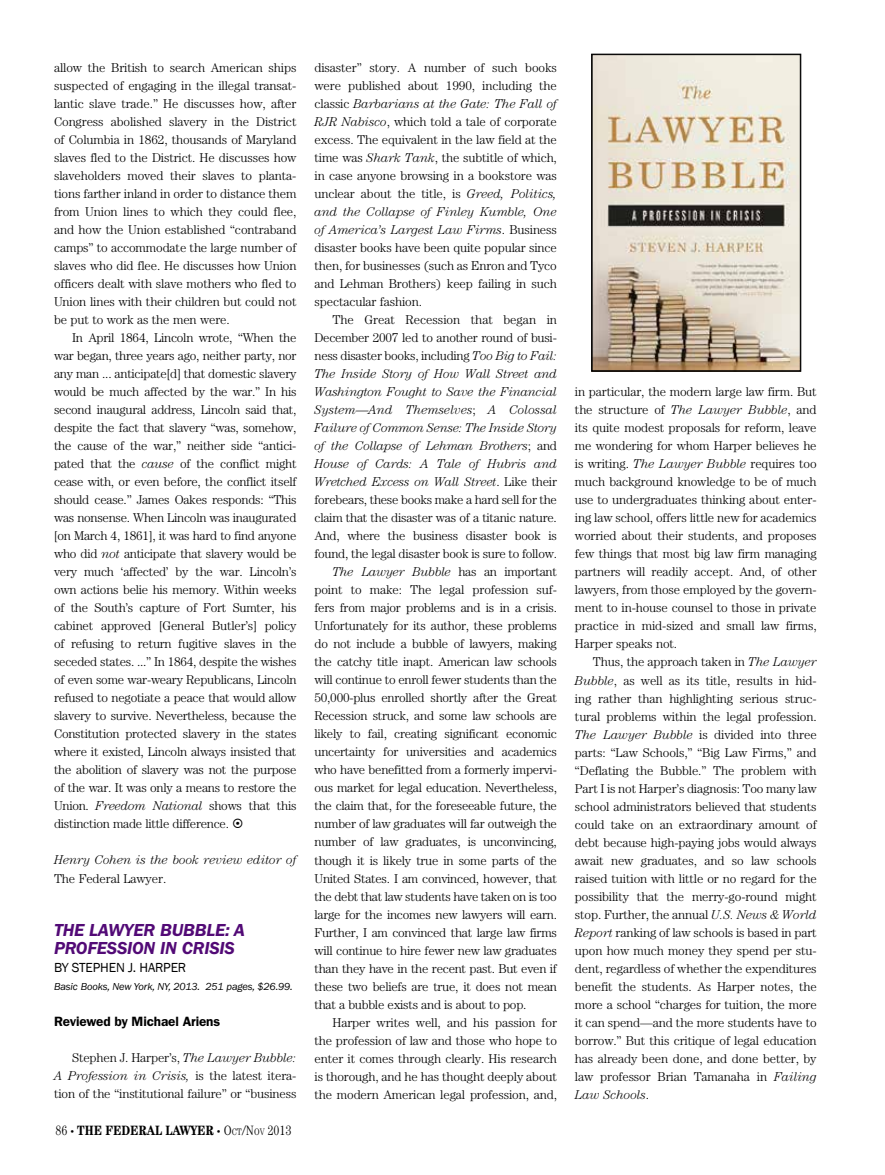
<style>
.page{position:relative;width:885px;height:1175px;background:#fff}
.page>*{position:absolute;margin:0;border:0;box-sizing:border-box;transform-origin:0 0}
.t1{font:italic 600 18px "Franklin Gothic";letter-spacing:-.01em;color:#520a76}
.t2{font:700 condensed 13.5px "Century";color:#000}
.t3{font:600 13.5px "Franklin Gothic";letter-spacing:-.01em;color:#000}
.t4{font:13.5px "Franklin Gothic";color:#000}
.t5{font:300 12.75px/18px "Century";letter-spacing:-.02em;color:#000;text-align:justify}
.t6{font:italic 300 12.75px "Century";letter-spacing:-.02em;color:#000}
.t7{font:italic 300 12.75px "Century";color:#000}
.t8{font:italic 10.5px "Franklin Gothic";letter-spacing:-.01em;color:#000}
.s1{font-style:italic}
.s2{font-weight:300}
.s3{font-weight:300;font-size:7.5px}
.s4{font-weight:300;font-size:9.45px}
.s5{font-style:normal}
</style>
<div class="page">
<img style="left:591px;top:54px;width:209px;height:315px">
<div style="left:591px;top:55px;width:209px;height:316px;border:1px solid #000"></div>
<p class="t5" style="left:54px;top:58px;width:244px">allow the British to search American ships suspected of engaging in the illegal transat&shy;lantic slave trade.” He discusses how, after Congress abolished slavery in the District of Columbia in 1862, thousands of Maryland slaves fled to the District. He discusses how slaveholders moved their slaves to planta&shy;tions farther inland in order to distance them from Union lines to which they could flee, and how the Union established “contraband camps” to accommodate the large number of slaves who did flee. He discusses how Union officers dealt with slave mothers who fled to Union lines with their children but could not be put to work as the men were.</p>
<p class="t5" style="left:54px;top:329px;width:244px;text-indent:18px">In April 1864, Lincoln wrote, “When the war began, three years ago, neither party, nor any man ... anticipate[d] that domestic slavery would be much affected by the war.” In his second inaugural address, Lincoln said that, despite the fact that slavery “was, somehow, the cause of the war,” neither side “antici&shy;pated that the <span class="s1">cause</span> of the conflict might cease with, or even before, the conflict itself should cease.” James Oakes responds: “This was nonsense. When Lincoln was inaugurated [on March 4, 1861], it was hard to find anyone who did <span class="s1">not</span> anticipate that slavery would be very much ‘affected’ by the war. Lincoln’s own actions belie his memory. Within weeks of the South’s capture of Fort Sumter, his cabinet approved [General Butler’s] policy of refusing to return fugitive slaves in the seceded states. ...” In 1864, despite the wishes of even some war-weary Republicans, Lincoln refused to negotiate a peace that would allow slavery to survive. Nevertheless, because the Constitution protected slavery in the states where it existed, Lincoln always insisted that the abolition of slavery was not the purpose of the war. It was only a means to restore the Union. <span class="s1">Freedom National</span> shows that this distinction made little difference.</p>
<p class="t6" style="left:54px;top:853px;width:244px">Henry Cohen is the book review editor of</p>
<p class="t5" style="left:54px;top:869px;width:114px">The Federal Lawyer.</p>
<h1 class="t1" style="left:54px;top:920px;width:48px">THE LAW</h1>
<h1 class="t1" style="left:124px;top:920px;width:122px">YER BUBBLE: A</h1>
<h1 class="t1" style="left:54px;top:938px;width:45px">PROFESS</h1>
<h1 class="t1" style="left:127px;top:938px;width:107px">ION IN CRISIS</h1>
<p class="t4" style="left:54px;top:959px;width:34px">BY STEPHE</p>
<p class="t4" style="left:116px;top:959px;width:41px">N J. HARPER</p>
<p class="t8" style="left:54px;top:981px;width:240px">Basic Books, New York, NY, 2013. 251 pages, $26.99.</p>
<p class="t3" style="left:54px;top:1013px;width:167px">Reviewed by Michael Ariens</p>
<p class="t5" style="left:54px;top:1048px;width:244px;text-indent:18px">Stephen J. Harper’s, <span class="s1">The Lawyer Bubble:<br>A Profession in Crisis,</span> is the latest itera&shy;tion of the “institutional failure” or “business</p>
<p class="t2" style="left:56px;top:1122px;width:237px"><span class="s2">86</span> <span class="s3">•</span> THE FEDERAL LAWYER <span class="s3">•</span> <span class="s2">O</span><span class="s4">CT</span><span class="s2">/N</span><span class="s4">OV</span> <span class="s2">2013</span></p>
<p class="t5" style="left:314px;top:58px;width:244px">disaster” story. A number of such books were published about 1990, including the classic <span class="s1">Barbarians at the Gate: The Fall of RJR Nabisco</span>, which told a tale of corporate excess. The equivalent in the law field at the time was <span class="s1">Shark Tank</span>, the subtitle of which, in case anyone browsing in a bookstore was unclear about the title, is <span class="s1">Greed, Politics, and the Collapse of Finley Kumble, One of America’s Largest Law Firms</span>. Business disaster books have been quite popular since then, for businesses (such as Enron and Tyco and Lehman Brothers) keep failing in such spectacular fashion.</p>
<p class="t5" style="left:332px;top:311px;width:226px">The Great Recession that began in</p>
<p class="t5" style="left:314px;top:329px;width:244px">December 2007 led to another round of busi-</p>
<p class="t5" style="left:314px;top:347px;width:244px">ness disaster books, including <span class="s1">Too Big to Fail:</span></p>
<p class="t6" style="left:314px;top:366px;width:244px">The Inside Story of How Wall Street and</p>
<p class="t6" style="left:314px;top:384px;width:244px">Washington Fought to Save the Financial</p>
<p class="t7" style="left:314px;top:402px;width:244px">System—And Themselves<span class="s5">;</span> A Colossal</p>
<p class="t6" style="left:314px;top:420px;width:244px">Failure of Common Sense: The Inside Story</p>
<p class="t6" style="left:314px;top:438px;width:244px">of the Collapse of Lehman Brothers<span class="s5">; and</span></p>
<p class="t6" style="left:314px;top:457px;width:244px">House of Cards: A Tale of Hubris and</p>
<p class="t6" style="left:314px;top:475px;width:244px">Wretched Excess on Wall Street<span class="s5">. Like their</span></p>
<p class="t5" style="left:314px;top:491px;width:244px">forebears, these books make a hard sell for the</p>
<p class="t5" style="left:314px;top:509px;width:244px">claim that the disaster was of a titanic nature.</p>
<p class="t5" style="left:314px;top:527px;width:244px">And, where the business disaster book is</p>
<p class="t5" style="left:314px;top:545px;width:244px">found, the legal disaster book is sure to follow.</p>
<p class="t6" style="left:332px;top:565px;width:226px">The Lawyer Bubble <span class="s5">has an important</span></p>
<p class="t5" style="left:314px;top:581px;width:244px">point to make: The legal profession suf-</p>
<p class="t5" style="left:314px;top:599px;width:244px">fers from major problems and is in a crisis.</p>
<p class="t5" style="left:314px;top:617px;width:244px">Unfortunately for its author, these problems</p>
<p class="t5" style="left:314px;top:635px;width:244px">do not include a bubble of lawyers, making</p>
<p class="t5" style="left:314px;top:653px;width:244px">the catchy title inapt. American law schools</p>
<p class="t5" style="left:314px;top:671px;width:244px">will continue to enroll fewer students than the</p>
<p class="t5" style="left:314px;top:689px;width:244px">50,000-plus enrolled shortly after the Great</p>
<p class="t5" style="left:314px;top:707px;width:244px">Recession struck, and some law schools are</p>
<p class="t5" style="left:314px;top:725px;width:244px">likely to fail, creating significant economic</p>
<p class="t5" style="left:314px;top:743px;width:244px">uncertainty for universities and academics</p>
<p class="t5" style="left:314px;top:761px;width:244px">who have benefitted from a formerly impervi-</p>
<p class="t5" style="left:314px;top:779px;width:244px">ous market for legal education. Nevertheless,</p>
<p class="t5" style="left:314px;top:797px;width:244px">the claim that, for the foreseeable future, the</p>
<p class="t5" style="left:314px;top:815px;width:244px">number of law graduates will far outweigh the</p>
<p class="t5" style="left:314px;top:833px;width:244px">number of law graduates, is unconvincing,</p>
<p class="t5" style="left:314px;top:851px;width:244px">though it is likely true in some parts of the</p>
<p class="t5" style="left:314px;top:869px;width:244px">United States. I am convinced, however, that</p>
<p class="t5" style="left:314px;top:887px;width:244px">the debt that law students have taken on is too</p>
<p class="t5" style="left:314px;top:905px;width:244px">large for the incomes new lawyers will earn.</p>
<p class="t5" style="left:314px;top:923px;width:244px">Further, I am convinced that large law firms</p>
<p class="t5" style="left:314px;top:941px;width:244px">will continue to hire fewer new law graduates</p>
<p class="t5" style="left:314px;top:959px;width:244px">than they have in the recent past. But even if</p>
<p class="t5" style="left:314px;top:977px;width:244px">these two beliefs are true, it does not mean</p>
<p class="t5" style="left:314px;top:995px;width:213px">that a bubble exists and is about to pop.</p>
<p class="t5" style="left:332px;top:1013px;width:226px">Harper writes well, and his passion for</p>
<p class="t5" style="left:314px;top:1031px;width:244px">the profession of law and those who hope to</p>
<p class="t5" style="left:314px;top:1049px;width:244px">enter it comes through clearly. His research</p>
<p class="t5" style="left:314px;top:1067px;width:244px">is thorough, and he has thought deeply about</p>
<p class="t5" style="left:314px;top:1085px;width:244px">the modern American legal profession, and,</p>
<p class="t5" style="left:574px;top:383px;width:243px">in particular, the modern large law firm. But the structure of <span class="s1">The Lawyer Bubble</span>, and its quite modest proposals for reform, leave me wondering for whom Harper believes he is writing. <span class="s1">The Lawyer Bubble</span> requires too much background knowledge to be of much use to undergraduates thinking about enter&shy;ing law school, offers little new for academics worried about their students, and proposes few things that most big law firm managing partners will readily accept. And, of other lawyers, from those employed by the govern&shy;ment to in-house counsel to those in private practice in mid-sized and small law firms, Harper speaks not.</p>
<p class="t5" style="left:574px;top:653px;width:243px;text-indent:18px">Thus, the approach taken in <span class="s1">The Lawyer Bubble</span>, as well as its title, results in hid&shy;ing rather than highlighting serious struc&shy;tural problems within the legal profession.<br><span class="s1">The Lawyer Bubble</span> is divided into three parts: “Law Schools,” “Big Law Firms,” and “Deflating the Bubble.” The problem with Part I is not Harper’s diagnosis: Too many law school administrators believed that students could take on an extraordinary amount of debt because high-paying jobs would always await new graduates, and so law schools raised tuition with little or no regard for the possibility that the merry-go-round might stop. Further, the annual <span class="s1">U.S. News &amp; World Report</span> ranking of law schools is based in part upon how much money they spend per stu&shy;dent, regardless of whether the expenditures benefit the students. As Harper notes, the more a school “charges for tuition, the more it can spend—and the more students have to borrow.” But this critique of legal education has already been done, and done better, by law professor Brian Tamanaha in <span class="s1">Failing Law Schools</span>.</p>
</div>
